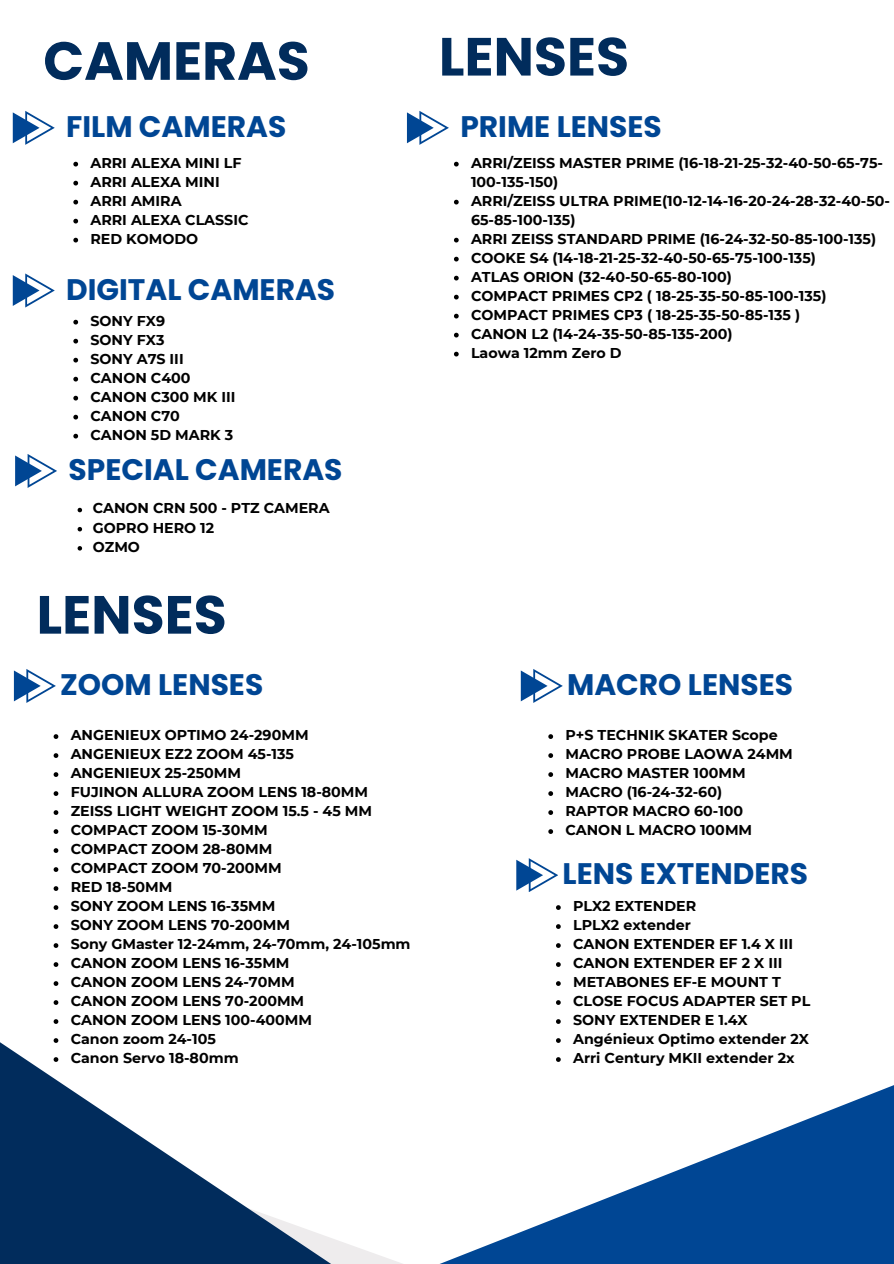
<style>
.page{position:relative;width:894px;height:1264px;background:#fff}
.page>*{position:absolute;margin:0;border:0;box-sizing:border-box;transform-origin:0 0}
.t1{font:700 53.7px "Poppins";color:#012c5c}
.t2{font:700 29.7px "Poppins";color:#004694}
.t3{font:700 14.25px/19px "Montserrat";color:#000}
</style>
<div class="page">
<svg style="left:628px;top:1085px;width:265px;height:178px;fill:#004694"></svg>
<svg style="left:0;top:963px;width:628px;height:300px"></svg>
<svg style="left:13px;top:111px;width:41px;height:33px"></svg>
<svg style="left:13px;top:273px;width:41px;height:34px"></svg>
<svg style="left:15px;top:454px;width:42px;height:33px"></svg>
<svg style="left:407px;top:111px;width:41px;height:33px"></svg>
<svg style="left:73px;top:162px;width:5px;height:4px"></svg>
<svg style="left:73px;top:181px;width:5px;height:4px"></svg>
<svg style="left:73px;top:200px;width:5px;height:4px"></svg>
<svg style="left:73px;top:219px;width:5px;height:4px"></svg>
<svg style="left:73px;top:238px;width:5px;height:4px"></svg>
<svg style="left:73px;top:320px;width:5px;height:4px"></svg>
<svg style="left:73px;top:339px;width:5px;height:4px"></svg>
<svg style="left:73px;top:358px;width:5px;height:4px"></svg>
<svg style="left:73px;top:377px;width:5px;height:4px"></svg>
<svg style="left:73px;top:396px;width:5px;height:4px"></svg>
<svg style="left:73px;top:415px;width:5px;height:4px"></svg>
<svg style="left:73px;top:434px;width:5px;height:4px"></svg>
<svg style="left:78px;top:508px;width:4px;height:4px"></svg>
<svg style="left:78px;top:527px;width:4px;height:4px"></svg>
<svg style="left:78px;top:546px;width:4px;height:4px"></svg>
<svg style="left:454px;top:162px;width:4px;height:4px"></svg>
<svg style="left:454px;top:200px;width:4px;height:4px"></svg>
<svg style="left:454px;top:238px;width:4px;height:4px"></svg>
<svg style="left:454px;top:257px;width:4px;height:4px"></svg>
<svg style="left:454px;top:276px;width:4px;height:4px"></svg>
<svg style="left:454px;top:295px;width:4px;height:4px"></svg>
<svg style="left:454px;top:314px;width:4px;height:4px"></svg>
<svg style="left:454px;top:333px;width:4px;height:4px"></svg>
<svg style="left:454px;top:352px;width:4px;height:4px"></svg>
<svg style="left:14px;top:669px;width:42px;height:33px"></svg>
<svg style="left:54px;top:734px;width:4px;height:5px"></svg>
<svg style="left:54px;top:753px;width:4px;height:5px"></svg>
<svg style="left:54px;top:772px;width:4px;height:5px"></svg>
<svg style="left:54px;top:791px;width:4px;height:5px"></svg>
<svg style="left:54px;top:810px;width:4px;height:5px"></svg>
<svg style="left:54px;top:829px;width:4px;height:5px"></svg>
<svg style="left:54px;top:848px;width:4px;height:5px"></svg>
<svg style="left:54px;top:867px;width:4px;height:5px"></svg>
<svg style="left:54px;top:886px;width:4px;height:4px"></svg>
<svg style="left:54px;top:905px;width:4px;height:4px"></svg>
<svg style="left:54px;top:924px;width:4px;height:4px"></svg>
<svg style="left:54px;top:943px;width:4px;height:4px"></svg>
<svg style="left:54px;top:962px;width:4px;height:4px"></svg>
<svg style="left:54px;top:981px;width:4px;height:4px"></svg>
<svg style="left:54px;top:1000px;width:4px;height:4px"></svg>
<svg style="left:54px;top:1019px;width:4px;height:4px"></svg>
<svg style="left:54px;top:1038px;width:4px;height:4px"></svg>
<svg style="left:54px;top:1057px;width:4px;height:4px"></svg>
<svg style="left:520px;top:669px;width:42px;height:33px"></svg>
<svg style="left:548px;top:734px;width:5px;height:5px"></svg>
<svg style="left:548px;top:753px;width:5px;height:5px"></svg>
<svg style="left:548px;top:772px;width:5px;height:5px"></svg>
<svg style="left:548px;top:791px;width:5px;height:5px"></svg>
<svg style="left:548px;top:810px;width:5px;height:5px"></svg>
<svg style="left:548px;top:829px;width:5px;height:5px"></svg>
<svg style="left:516px;top:858px;width:41px;height:33px"></svg>
<svg style="left:556px;top:905px;width:4px;height:4px"></svg>
<svg style="left:556px;top:924px;width:4px;height:4px"></svg>
<svg style="left:556px;top:943px;width:4px;height:4px"></svg>
<svg style="left:556px;top:962px;width:4px;height:4px"></svg>
<svg style="left:556px;top:981px;width:4px;height:4px"></svg>
<svg style="left:556px;top:1000px;width:4px;height:4px"></svg>
<svg style="left:556px;top:1019px;width:4px;height:4px"></svg>
<svg style="left:556px;top:1038px;width:4px;height:4px"></svg>
<svg style="left:556px;top:1057px;width:4px;height:4px"></svg>
<h1 class="t1" style="left:43px;top:23px;width:268px">CAMERAS</h1>
<h1 class="t2" style="left:66px;top:106px;width:221px">FILM CAMERAS</h1>
<p class="t3" style="left:90px;top:153px;width:152px">ARRI ALEXA MINI LF</p>
<h2 class="t3" style="left:90px;top:172px;width:131px">ARRI ALEXA MINI</h2>
<p class="t3" style="left:90px;top:191px;width:93px">ARRI AMIRA</p>
<h2 class="t3" style="left:90px;top:210px;width:159px">ARRI ALEXA CLASSIC</h2>
<p class="t3" style="left:90px;top:229px;width:109px">RED KOMODO</p>
<p class="t2" style="left:66px;top:268px;width:270px">DIGITAL CAMERAS</p>
<p class="t3" style="left:90px;top:311px;width:76px">SONY FX9</p>
<p class="t3" style="left:90px;top:330px;width:75px">SONY FX3</p>
<p class="t3" style="left:90px;top:349px;width:95px">SONY A7S III</p>
<p class="t3" style="left:90px;top:368px;width:102px">CANON C400</p>
<p class="t3" style="left:90px;top:387px;width:146px">CANON C300 MK III</p>
<p class="t3" style="left:90px;top:406px;width:91px">CANON C70</p>
<p class="t3" style="left:90px;top:425px;width:144px">CANON 5D MARK 3</p>
<p class="t2" style="left:69px;top:449px;width:275px">SPECIAL CAMERAS</p>
<p class="t3" style="left:93px;top:499px;width:238px">CANON CRN 500 - PTZ CAMERA</p>
<p class="t3" style="left:93px;top:518px;width:123px">GOPRO HERO 12</p>
<p class="t3" style="left:93px;top:537px;width:49px">OZMO</p>
<h2 class="t1" style="left:37px;top:577px;width:192px">LENSES</h2>
<p class="t2" style="left:60px;top:664px;width:204px">ZOOM LENSES</p>
<p class="t3" style="left:71px;top:725px;width:239px">ANGENIEUX OPTIMO 24‐290MM</p>
<p class="t3" style="left:71px;top:744px;width:225px">ANGENIEUX EZ2 ZOOM 45‐135</p>
<h1 class="t3" style="left:71px;top:763px;width:172px">ANGENIEUX 25‐250MM</h1>
<p class="t3" style="left:71px;top:782px;width:299px">FUJINON ALLURA ZOOM LENS 18‐80MM</p>
<h2 class="t3" style="left:71px;top:801px;width:303px">ZEISS LIGHT WEIGHT ZOOM 15.5 ‐ 45 MM</h2>
<p class="t3" style="left:71px;top:820px;width:198px">COMPACT ZOOM 15‐30MM</p>
<h2 class="t3" style="left:71px;top:839px;width:203px">COMPACT ZOOM 28‐80MM</h2>
<p class="t3" style="left:71px;top:858px;width:212px">COMPACT ZOOM 70‐200MM</p>
<p class="t3" style="left:71px;top:877px;width:103px">RED 18‐50MM</p>
<p class="t3" style="left:71px;top:896px;width:206px">SONY ZOOM LENS 16‐35MM</p>
<p class="t3" style="left:71px;top:915px;width:221px">SONY ZOOM LENS 70‐200MM</p>
<p class="t3" style="left:71px;top:934px;width:341px">Sony GMaster 12-24mm, 24-70mm, 24-105mm</p>
<p class="t3" style="left:71px;top:953px;width:220px">CANON ZOOM LENS 16‐35MM</p>
<p class="t3" style="left:71px;top:972px;width:225px">CANON ZOOM LENS 24‐70MM</p>
<p class="t3" style="left:71px;top:991px;width:235px">CANON ZOOM LENS 70‐200MM</p>
<p class="t3" style="left:71px;top:1010px;width:243px">CANON ZOOM LENS 100‐400MM</p>
<p class="t3" style="left:71px;top:1029px;width:147px">Canon zoom 24-105</p>
<p class="t3" style="left:71px;top:1048px;width:169px">Canon Servo 18-80mm</p>
<p class="t1" style="left:439px;top:19px;width:192px">LENSES</p>
<p class="t2" style="left:460px;top:106px;width:203px">PRIME LENSES</p>
<h2 class="t3" style="left:471px;top:153px;width:413px">ARRI/ZEISS MASTER PRIME (16‐18‐21‐25‐32‐40‐50‐65‐75‐<br>100‐135-150)</h2>
<p class="t3" style="left:471px;top:191px;width:420px">ARRI/ZEISS ULTRA PRIME(10-12-14-16-20-24-28-32-40-50-<br>65-85-100-135)</p>
<p class="t3" style="left:471px;top:229px;width:406px">ARRI ZEISS STANDARD PRIME (16‐24‐32‐50‐85‐100‐135)</p>
<p class="t3" style="left:471px;top:248px;width:346px">COOKE S4 (14‐18‐21‐25‐32‐40‐50‐65-75‐100‐135)</p>
<p class="t3" style="left:471px;top:267px;width:262px">ATLAS ORION (32‐40‐50‐65‐80‐100)</p>
<p class="t3" style="left:471px;top:286px;width:357px">COMPACT PRIMES CP2 ( 18‐25‐35‐50‐85‐100‐135)</p>
<p class="t3" style="left:471px;top:305px;width:330px">COMPACT PRIMES CP3 ( 18‐25‐35‐50‐85‐135 )</p>
<p class="t3" style="left:471px;top:324px;width:263px">CANON L2 (14‐24‐35-50-85-135-200)</p>
<p class="t3" style="left:471px;top:343px;width:152px">Laowa 12mm Zero D</p>
<p class="t2" style="left:567px;top:664px;width:227px">MACRO LENSES</p>
<p class="t3" style="left:565px;top:725px;width:214px">P+S TECHNIK SKATER Scope</p>
<p class="t3" style="left:565px;top:744px;width:229px">MACRO PROBE LAOWA 24MM</p>
<p class="t3" style="left:565px;top:763px;width:182px">MACRO MASTER 100MM</p>
<p class="t3" style="left:565px;top:782px;width:158px">MACRO (16‐24‐32‐60)</p>
<p class="t3" style="left:565px;top:801px;width:179px">RAPTOR MACRO 60‐100</p>
<p class="t3" style="left:565px;top:820px;width:188px">CANON L MACRO 100MM</p>
<p class="t2" style="left:562px;top:853px;width:247px">LENS EXTENDERS</p>
<p class="t3" style="left:573px;top:896px;width:125px">PLX2 EXTENDER</p>
<p class="t3" style="left:573px;top:915px;width:119px">LPLX2 extender</p>
<p class="t3" style="left:573px;top:934px;width:221px">CANON EXTENDER EF 1.4 X III</p>
<p class="t3" style="left:573px;top:953px;width:211px">CANON EXTENDER EF 2 X III</p>
<p class="t3" style="left:573px;top:972px;width:209px">METABONES EF‐E MOUNT T</p>
<p class="t3" style="left:573px;top:991px;width:238px">CLOSE FOCUS ADAPTER SET PL</p>
<h2 class="t3" style="left:573px;top:1010px;width:176px">SONY EXTENDER E 1.4X</h2>
<p class="t3" style="left:573px;top:1029px;width:237px">Angénieux Optimo extender 2X</p>
<p class="t3" style="left:573px;top:1048px;width:223px">Arri Century MKII extender 2x</p>
</div>
